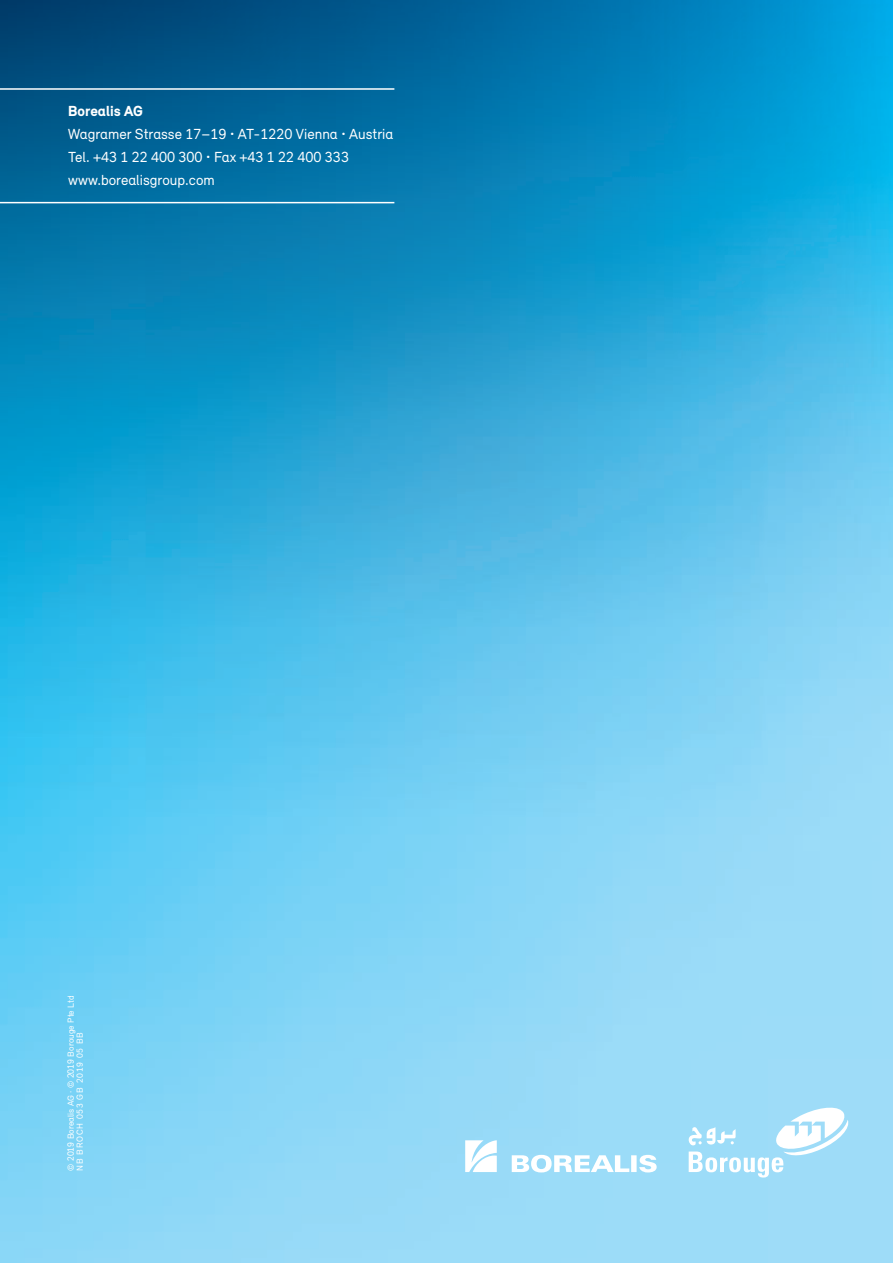
<style>
.page{position:relative;width:893px;height:1263px;background:#fff}
.page>*{position:absolute;margin:0;border:0;box-sizing:border-box;transform-origin:0 0}
.t1{font:15px/23px "Relevant";color:#fff}
.t2{font:900 15px "Relevant";color:#fff}
.t3{font:9px/9px "Relevant";color:#fff}
.s1{font-size:9.3px}
</style>
<div class="page">
<img style="left:0;top:0;width:893px;height:1263px">
<hr style="left:0;top:88px;width:394px;height:2px;background:#fff">
<hr style="left:0;top:202px;width:394px;height:1px;background:#fff">
<svg style="left:465px;top:1140px;width:192px;height:32px"></svg>
<svg style="left:688px;top:1108px;width:160px;height:69px"></svg>
<p class="t2" style="left:68px;top:101px;width:77px">Borealis AG</p>
<p class="t1" style="left:68px;top:122px;width:327px">Wagramer Strasse 17–19 • AT-1220 Vienna • Austria<br>Tel. +43 1 22 400 300 • Fax +43 1 22 400 333 www.borealisgroup.com</p>
<p class="t3" style="left:66px;top:1171px;width:177px;rotate:-90deg">© <span class="s1">2019</span> Borealis AG . © <span class="s1">2019</span> Borouge Pte Ltd<br>NB BROCH 053 GB 2019 05 BB</p>
</div>
